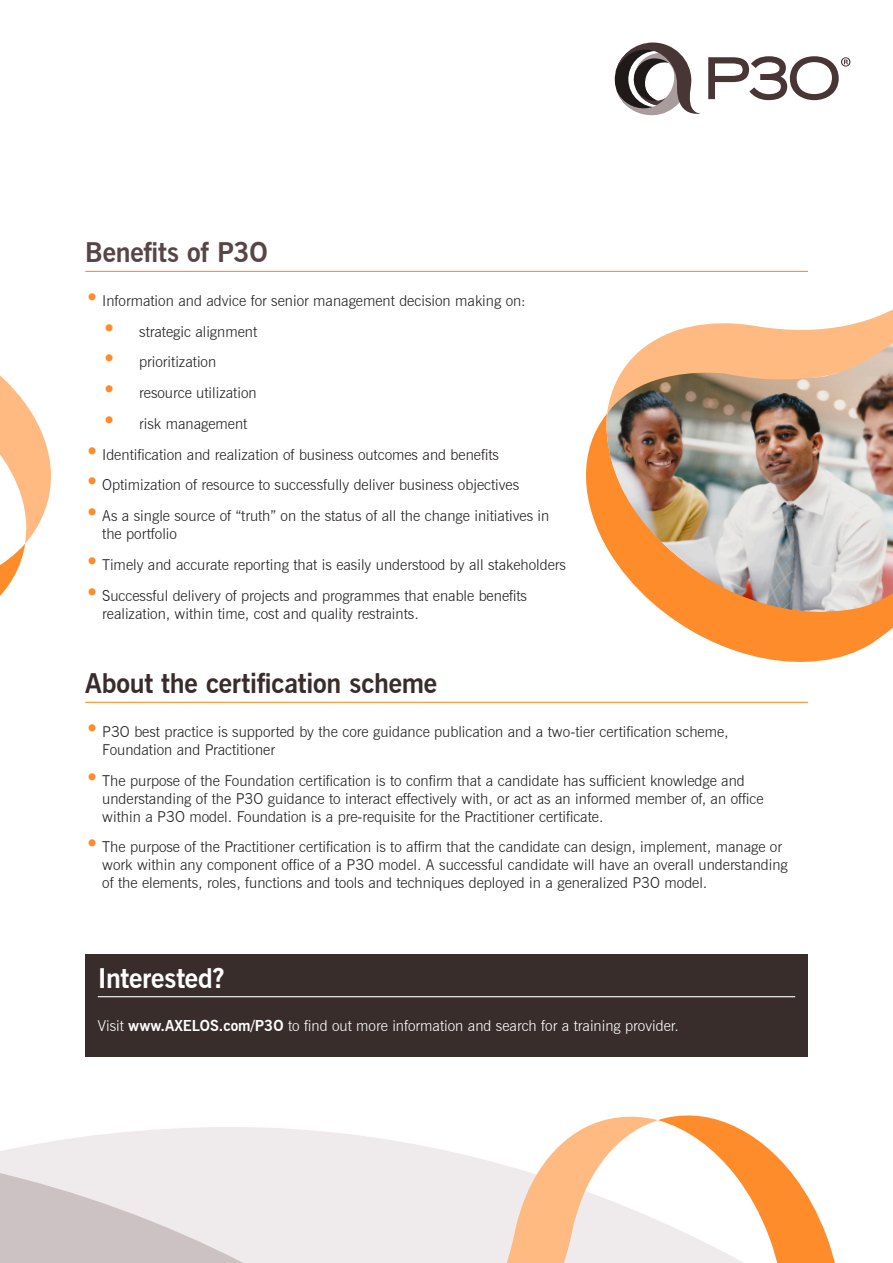
<style>
.page{position:relative;width:893px;height:1263px;background:#fff}
.page>*{position:absolute;margin:0;border:0;box-sizing:border-box;transform-origin:0 0}
.Ruled_Header{font:700 27px "News Gothic BT";letter-spacing:-.01em;color:#382d2b}
.Ruled_Header-2{font:700 27px "News Gothic BT";letter-spacing:-.01em;color:#584545}
.CTA{font:700 27px "News Gothic BT";letter-spacing:-.01em;color:#fff}
.t1{font:300 15px/18px "News Gothic BT";color:#231f20}
.Body{font:300 15px "News Gothic BT";color:#fff}
.s1{font-size:24px;color:#ff8c2b}
.s2{font-weight:700}
</style>
<div class="page">
<svg style="left:0;top:1127px;width:378px;height:136px;background:#e7e1e2"></svg>
<hr style="left:85px;top:271px;width:723px;height:1px;background:#ff8c2b">
<hr style="left:85px;top:702px;width:723px;height:1px;background:#ff8c2b">
<svg style="left:614px;top:43px;width:87px;height:73px"></svg>
<svg style="left:708px;top:56px;width:142px;height:44px"></svg>
<svg style="left:0;top:375px;width:51px;height:221px"></svg>
<svg style="left:607px;top:270px;width:286px;height:73px"></svg>
<svg style="left:586px;top:438px;width:307px;height:224px"></svg>
<img style="left:593px;top:343px;width:300px;height:281px">
<svg style="left:378px;top:1115px;width:457px;height:148px"></svg>
<div style="left:85px;top:954px;width:723px;height:103px;background:#382d2b"></div>
<hr style="left:98px;top:996px;width:697px;height:1px;background:#fff">
<p class="Ruled_Header-2" style="left:85px;top:236px;width:184px">Benefits of P3O</p>
<p class="t1" style="left:85px;top:291px;width:442px"><span class="s1">•</span> Information and advice for senior management decision making on:</p>
<p class="t1" style="left:102px;top:322px;width:156px"><span class="s1">•</span> strategic alignment</p>
<p class="t1" style="left:102px;top:353px;width:116px"><span class="s1">•</span> prioritization</p>
<p class="t1" style="left:102px;top:384px;width:156px"><span class="s1">•</span> resource utilization</p>
<p class="t1" style="left:102px;top:414px;width:147px"><span class="s1">•</span> risk management</p>
<p class="t1" style="left:85px;top:445px;width:415px"><span class="s1">•</span> Identification and realization of business outcomes and benefits</p>
<p class="t1" style="left:85px;top:476px;width:436px"><span class="s1">•</span> Optimization of resource to successfully deliver business objectives</p>
<p class="t1" style="left:102px;top:507px;width:449px;text-indent:-17px"><span class="s1">•</span> As a single source of “truth” on the status of all the change initiatives in the portfolio</p>
<p class="t1" style="left:85px;top:555px;width:482px"><span class="s1">•</span> Timely and accurate reporting that is easily understood by all stakeholders</p>
<p class="t1" style="left:102px;top:586px;width:426px;text-indent:-17px"><span class="s1">•</span> Successful delivery of projects and programmes that enable benefits realization, within time, cost and quality restraints.</p>
<p class="Ruled_Header" style="left:85px;top:667px;width:354px">About the certification scheme</p>
<p class="t1" style="left:102px;top:722px;width:628px;text-indent:-17px"><span class="s1">•</span> P3O best practice is supported by the core guidance publication and a two-tier certification scheme,<br>Foundation and Practitioner</p>
<p class="t1" style="left:102px;top:771px;width:663px;text-indent:-17px"><span class="s1">•</span> The purpose of the Foundation certification is to confirm that a candidate has sufficient knowledge and understanding of the P3O guidance to interact effectively with, or act as an informed member of, an office within a P3O model. Foundation is a pre-requisite for the Practitioner certificate.</p>
<p class="t1" style="left:102px;top:838px;width:687px;text-indent:-17px"><span class="s1">•</span> The purpose of the Practitioner certification is to affirm that the candidate can design, implement, manage or work within any component office of a P3O model. A successful candidate will have an overall understanding of the elements, roles, functions and tools and techniques deployed in a generalized P3O model.</p>
<p class="CTA" style="left:98px;top:962px;width:128px">Interested?</p>
<p class="Body" style="left:98px;top:1017px;width:582px">Visit <span class="s2">www.AXELOS.com/P3O</span> to find out more information and search for a training provider.</p>
</div>
